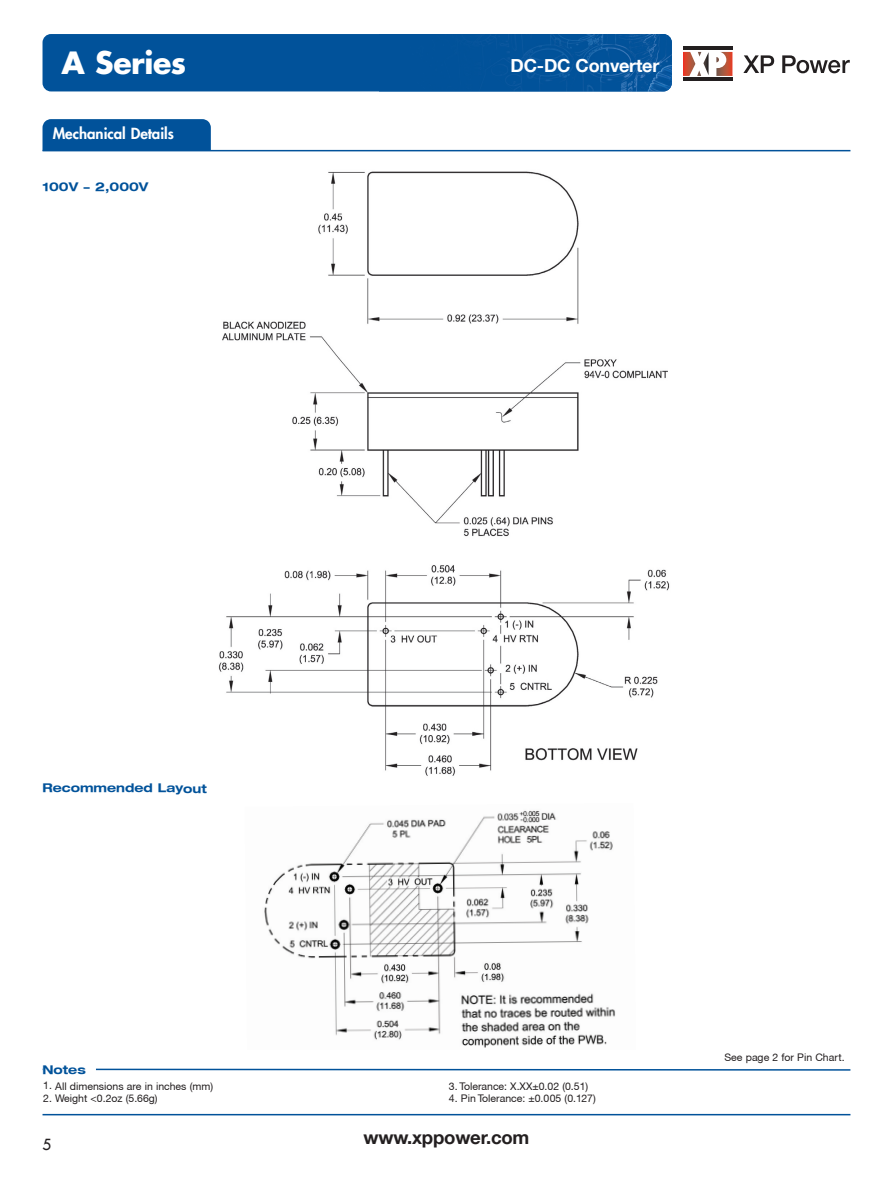
<style>
.page{position:relative;width:893px;height:1187px;background:#fff}
.page>*{position:absolute;margin:0;border:0;box-sizing:border-box;transform-origin:0 0}
.t1{font:700 30px "Futura LT";letter-spacing:-.015em;color:#fff}
.t2{font:700 18.6px "Helvetica Neue LT";letter-spacing:-.01em;color:#231f20}
.t3{font:700 18px "Helvetica Neue LT";letter-spacing:-.01em;color:#fff}
.t4{font:800 15px "Futura LT";color:#fff}
.t5{font:15px "Futura LT";color:#231f20}
.t6{font:700 expanded 12px "Helvetica Neue LT";color:#01529a}
.t7{font:10.5px "Helvetica Neue CE";color:#231f20}
</style>
<div class="page">
<img style="left:218px;top:171px;width:452px;height:605px">
<div style="left:43px;top:119px;width:168px;height:31px;background:#01529a"></div>
<hr style="left:43px;top:150px;width:807px;height:1px;background:#01529a">
<img style="left:264px;top:810px;width:352px;height:238px">
<svg style="left:96px;top:1068px;width:755px;height:3px"></svg>
<svg style="left:743px;top:55px;width:31px;height:18px"></svg>
<svg style="left:782px;top:55px;width:68px;height:18px"></svg>
<hr style="left:683px;top:47px;width:49px;height:3px;background:#231f20">
<svg style="left:683px;top:52px;width:26px;height:24px"></svg>
<svg style="left:716px;top:52px;width:16px;height:24px"></svg>
<hr style="left:683px;top:78px;width:49px;height:3px;background:#231f20">
<div style="left:43px;top:34px;width:629px;height:57px;background:#01529a;border-radius:9px"></div>
<img style="left:506px;top:34px;width:166px;height:57px">
<hr style="left:43px;top:1113px;width:807px;height:2px;background:#01529a">
<div style="left:43px;top:177px;width:202px;height:19px;background:#fff"></div>
<h1 class="t1" style="left:61px;top:43px;width:126px">A Series</h1>
<h3 class="t4" style="left:53px;top:124px;width:123px">Mechanical Details</h3>
<p class="t6" style="left:43px;top:179px;width:107px">100V - 2,000V</p>
<h3 class="t3" style="left:511px;top:59px;width:150px">DC-DC Converter</h3>
<p class="t6" style="left:43px;top:780px;width:166px">Recommended Layout</p>
<p class="t6" style="left:42px;top:1062px;width:45px">Notes</p>
<p class="t7" style="left:43px;top:1081px;width:171px">1. All dimensions are in inches (mm)</p>
<p class="t7" style="left:43px;top:1094px;width:116px">2. Weight &lt;0.2oz (5.66g)</p>
<h3 class="t5" style="left:43px;top:1134px;width:10px">5</h3>
<p class="t7" style="left:449px;top:1082px;width:141px">3. Tolerance: X.XX±0.02 (0.51)</p>
<p class="t7" style="left:449px;top:1094px;width:148px">4. Pin Tolerance: ±0.005 (0.127)</p>
<h2 class="t2" style="left:363px;top:1130px;width:167px">www.xppower.com</h2>
<p class="t7" style="left:724px;top:1053px;width:122px">See page 2 for Pin Chart.</p>
</div>
